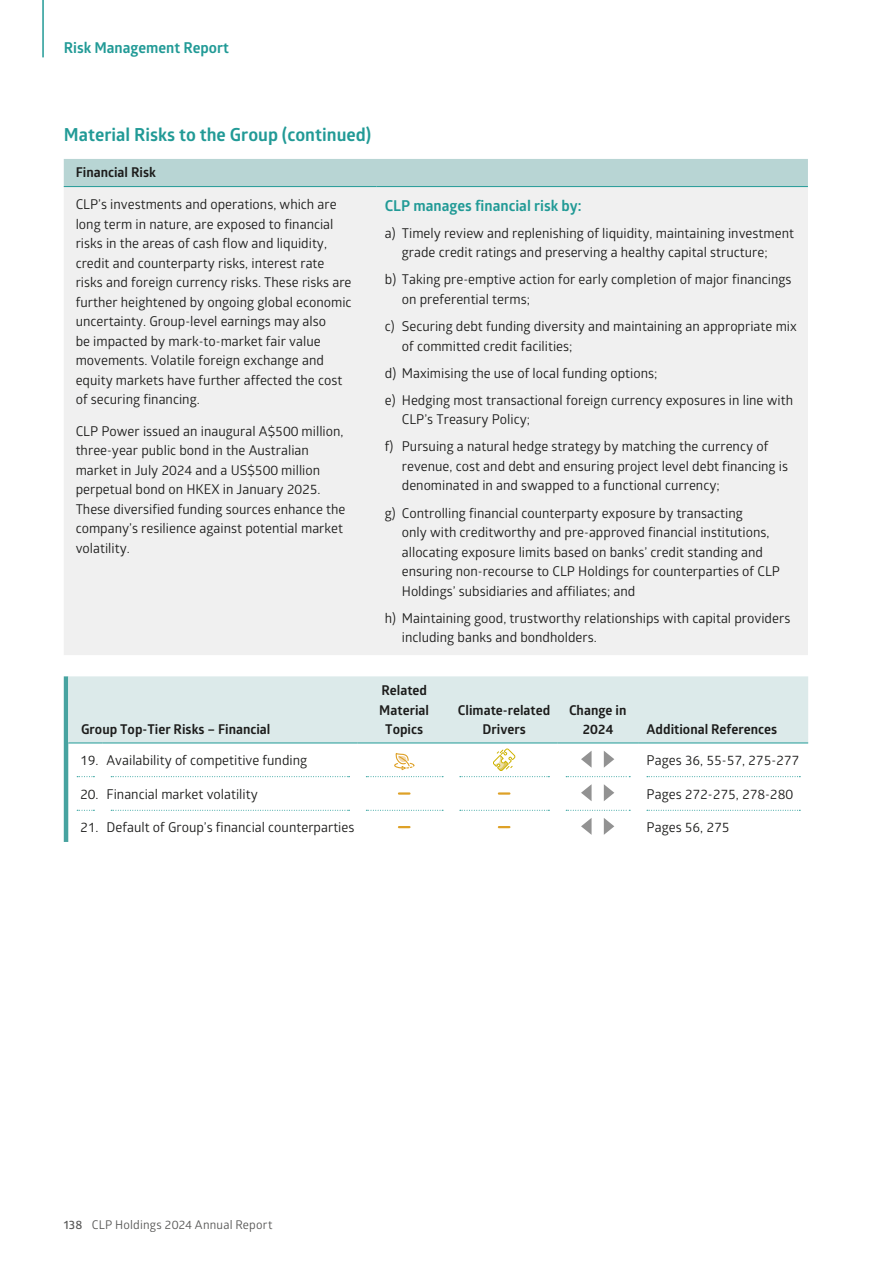
<style>
.page{position:relative;width:893px;height:1263px;background:#fff}
.page>*{position:absolute;margin:0;border:0;box-sizing:border-box;transform-origin:0 0}
.t1{font:700 18px "Glober";color:#219a96}
.t2{font:700 15px "Glober";color:#219a96}
.t3{font:13.5px/19.5px "Glober";color:#1c1c1b}
.t4{font:700 13.5px/19.5px "Glober";color:#1c1c1b;text-align:center}
.t5{font:12px "Glober";letter-spacing:.015em;color:#575756}
.s1{font-weight:600}
</style>
<div class="page">
<div style="left:64px;top:159px;width:744px;height:27px;background:#b8d5d4"></div>
<div style="left:64px;top:187px;width:744px;height:468px;background:#f0f0f0"></div>
<hr style="left:64px;top:186px;width:312px;height:1px;background:#219a96">
<hr style="left:376px;top:186px;width:432px;height:1px;background:#219a96">
<svg style="left:64px;top:676px;width:4px;height:166px"></svg>
<div style="left:68px;top:676px;width:740px;height:67px;background:#dceaea"></div>
<hr style="left:68px;top:743px;width:34px;height:1px;background:#219a96">
<hr style="left:102px;top:743px;width:255px;height:1px;background:#219a96">
<hr style="left:357px;top:743px;width:94px;height:1px;background:#219a96">
<hr style="left:451px;top:743px;width:106px;height:1px;background:#219a96">
<hr style="left:557px;top:743px;width:81px;height:1px;background:#219a96">
<hr style="left:638px;top:743px;width:170px;height:1px;background:#219a96">
<svg style="left:394px;top:753px;width:21px;height:17px"></svg>
<svg style="left:604px;top:751px;width:10px;height:17px"></svg>
<svg style="left:581px;top:751px;width:11px;height:17px"></svg>
<svg style="left:77px;top:776px;width:17px;height:1px"></svg>
<svg style="left:111px;top:776px;width:239px;height:1px"></svg>
<svg style="left:366px;top:776px;width:77px;height:1px"></svg>
<svg style="left:460px;top:748px;width:89px;height:29px"></svg>
<svg style="left:566px;top:776px;width:64px;height:1px"></svg>
<svg style="left:647px;top:776px;width:153px;height:1px"></svg>
<svg style="left:399px;top:792px;width:10px;height:3px"></svg>
<svg style="left:499px;top:792px;width:10px;height:3px"></svg>
<svg style="left:604px;top:784px;width:10px;height:17px"></svg>
<svg style="left:581px;top:784px;width:11px;height:17px"></svg>
<svg style="left:77px;top:810px;width:17px;height:1px"></svg>
<svg style="left:111px;top:810px;width:239px;height:1px"></svg>
<svg style="left:366px;top:810px;width:77px;height:1px"></svg>
<svg style="left:460px;top:810px;width:89px;height:1px"></svg>
<svg style="left:566px;top:810px;width:64px;height:1px"></svg>
<svg style="left:647px;top:810px;width:153px;height:1px"></svg>
<svg style="left:399px;top:826px;width:10px;height:2px"></svg>
<svg style="left:499px;top:826px;width:10px;height:2px"></svg>
<svg style="left:604px;top:818px;width:10px;height:17px"></svg>
<svg style="left:581px;top:818px;width:11px;height:17px"></svg>
<hr style="left:42px;top:0;width:2px;height:57px;background:#219a96">
<p class="t2" style="left:64px;top:38px;width:167px">Risk Management Report</p>
<h1 class="t1" style="left:64px;top:122px;width:309px">Material Risks to the Group (continued)</h1>
<p class="t4" style="left:76px;top:162px;width:82px">Financial Risk</p>
<p class="t3" style="left:76px;top:194px;width:277px">CLP’s investments and operations, which are long term in nature, are exposed to financial risks in the areas of cash flow and liquidity, credit and counterparty risks, interest rate risks and foreign currency risks. These risks are further heightened by ongoing global economic uncertainty. Group-level earnings may also<br>be impacted by mark-to-market fair value movements. Volatile foreign exchange and equity markets have further affected the cost of securing financing.</p>
<p class="t3" style="left:76px;top:421px;width:271px">CLP Power issued an inaugural A$500 million, three-year public bond in the Australian market in July 2024 and a US$500 million perpetual bond on HKEX in January 2025.<br>These diversified funding sources enhance the company’s resilience against potential market volatility.</p>
<p class="t2" style="left:385px;top:195px;width:198px">CLP manages financial risk by:</p>
<p class="t3" style="left:402px;top:223px;width:394px;text-indent:-17px">a) Timely review and replenishing of liquidity, maintaining investment grade credit ratings and preserving a healthy capital structure;</p>
<p class="t3" style="left:402px;top:269px;width:391px;text-indent:-17px">b) Taking pre-emptive action for early completion of major financings on preferential terms;</p>
<p class="t3" style="left:402px;top:316px;width:396px;text-indent:-17px">c) Securing debt funding diversity and maintaining an appropriate mix of committed credit facilities;</p>
<p class="t3" style="left:385px;top:359px;width:410px;line-height:27.2px">d) Maximising the use of local funding options;<br>e) Hedging most transactional foreign currency exposures in line with</p>
<p class="t3" style="left:385px;top:405px;width:385px;line-height:27.2px;text-indent:17px">CLP’s Treasury Policy;<br>f) Pursuing a natural hedge strategy by matching the currency of</p>
<p class="t3" style="left:402px;top:456px;width:388px">revenue, cost and debt and ensuring project level debt financing is denominated in and swapped to a functional currency;</p>
<p class="t3" style="left:402px;top:502px;width:380px;text-indent:-17px">g) Controlling financial counterparty exposure by transacting<br>only with creditworthy and pre-approved financial institutions, allocating exposure limits based on banks’ credit standing and ensuring non-recourse to CLP Holdings for counterparties of CLP Holdings’ subsidiaries and affiliates; and</p>
<p class="t3" style="left:402px;top:608px;width:390px;text-indent:-17px">h) Maintaining good, trustworthy relationships with capital providers including banks and bondholders.</p>
<p class="t4" style="left:81px;top:719px;width:191px">Group Top-Tier Risks – Financial</p>
<p class="t4" style="left:379px;top:680px;width:51px">Related<br>Material<br>Topics</p>
<p class="t4" style="left:458px;top:700px;width:94px">Climate-related<br>Drivers</p>
<p class="t4" style="left:569px;top:700px;width:59px">Change in<br>2024</p>
<p class="t4" style="left:647px;top:719px;width:132px">Additional References</p>
<p class="t3" style="left:80px;top:750px;width:229px">19. Availability of competitive funding</p>
<p class="t3" style="left:647px;top:750px;width:154px">Pages 36, 55-57, 275-277</p>
<p class="t3" style="left:80px;top:784px;width:179px">20. Financial market volatility</p>
<p class="t3" style="left:647px;top:784px;width:148px">Pages 272-275, 278-280</p>
<p class="t3" style="left:80px;top:817px;width:276px">21. Default of Group’s financial counterparties</p>
<p class="t3" style="left:647px;top:817px;width:84px">Pages 56, 275</p>
<p class="t5" style="left:64px;top:1217px;width:210px"><span class="s1">138</span> CLP Holdings 2024 Annual Report</p>
</div>
